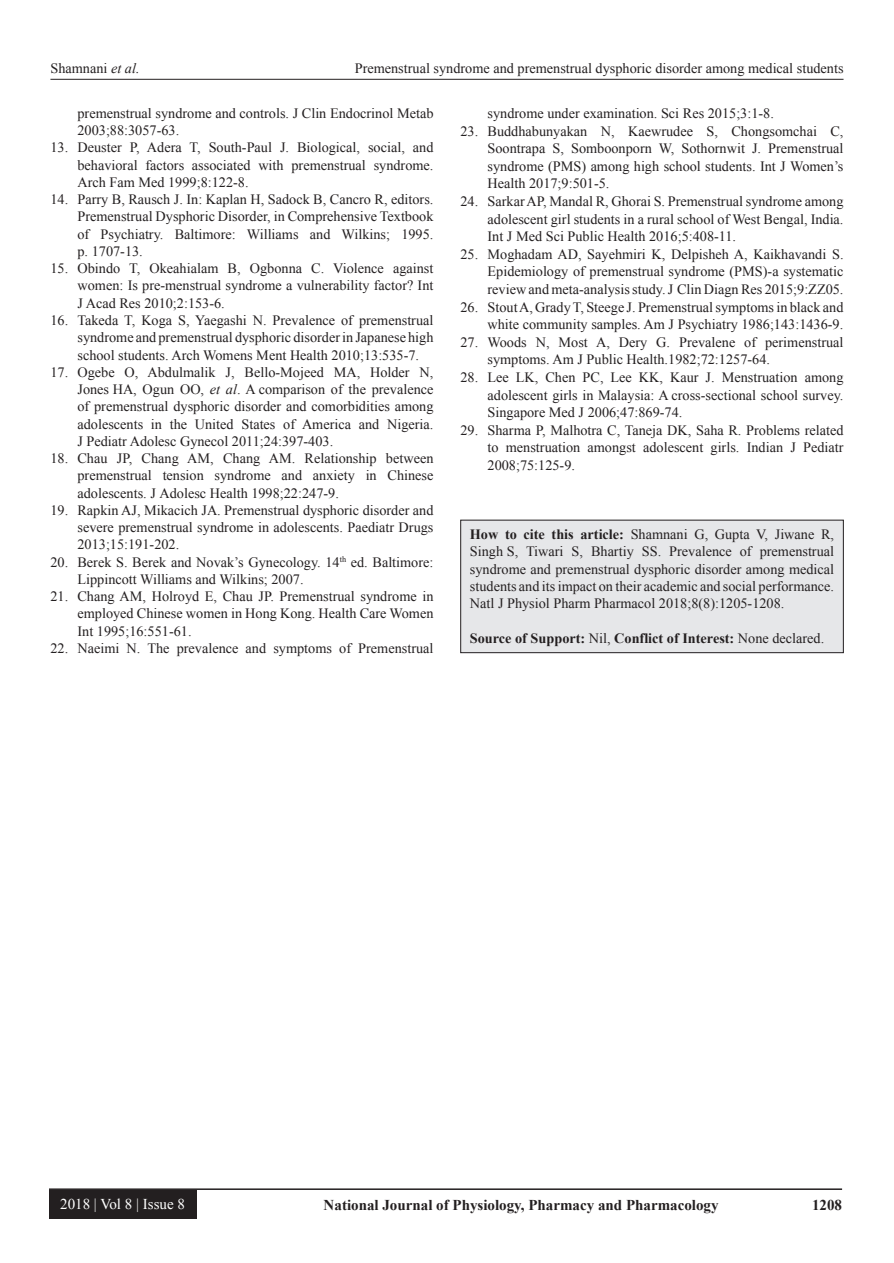
<style>
.page{position:relative;width:894px;height:1263px;background:#fff}
.page>*{position:absolute;margin:0;border:0;box-sizing:border-box;transform-origin:0 0}
.t1{font:700 15px "Times New Roman";color:#231f20}
.t2{font:15px "Times New Roman";color:#fff}
.REF{font:14.25px/17.2px "Times New Roman";color:#231f20;text-align:justify}
.HTC{font:14.25px/17.2px "Times New Roman";color:#231f20;text-align:justify}
.HTC-2{font:700 14.25px "Times New Roman";color:#231f20}
.s1{font-style:italic}
.s2{font-weight:700}
.s3{font-weight:400}
</style>
<div class="page">
<hr style="left:50px;top:79px;width:793px;height:1px;background:#231f20">
<hr style="left:49px;top:1188px;width:792px;height:1px;background:#231f20">
<div style="left:49px;top:1189px;width:147px;height:29px;background:#231f20"></div>
<div style="left:460px;top:520px;width:383px;height:132px;background:#e6e7e9"></div>
<div style="left:460px;top:520px;width:383px;height:133px;border:1px solid #231f20"></div>
<p class="HTC" style="left:50px;top:59px;width:91px">Shamnani <span class="s1">et al.</span></p>
<p class="HTC" style="left:354px;top:59px;width:490px">Premenstrual syndrome and premenstrual dysphoric disorder among medical students</p>
<p class="REF" style="left:77px;top:104px;width:357px">premenstrual syndrome and controls. J Clin Endocrinol Metab<br>2003;88:3057-63.</p>
<p class="REF" style="left:77px;top:139px;width:357px;text-indent:-27px">13. Deuster P, Adera T, South-Paul J. Biological, social, and behavioral factors associated with premenstrual syndrome.<br>Arch Fam Med 1999;8:122-8.</p>
<p class="REF" style="left:77px;top:190px;width:357px;text-indent:-27px">14. Parry B, Rausch J. In: Kaplan H, Sadock B, Cancro R, editors.<br>Premenstrual Dysphoric Disorder, in Comprehensive Textbook of Psychiatry. Baltimore: Williams and Wilkins; 1995. p. 1707-13.</p>
<p class="REF" style="left:77px;top:259px;width:357px;text-indent:-27px">15. Obindo T, Okeahialam B, Ogbonna C. Violence against women: Is pre-menstrual syndrome a vulnerability factor? Int J Acad Res 2010;2:153-6.</p>
<p class="REF" style="left:77px;top:311px;width:357px;text-indent:-27px">16. Takeda T, Koga S, Yaegashi N. Prevalence of premenstrual syndrome and premenstrual dysphoric disorder in Japanese high school students. Arch Womens Ment Health 2010;13:535-7.</p>
<p class="REF" style="left:77px;top:363px;width:357px;text-indent:-27px">17. Ogebe O, Abdulmalik J, Bello-Mojeed MA, Holder N, Jones HA, Ogun OO, <span class="s1">et al</span>. A comparison of the prevalence of premenstrual dysphoric disorder and comorbidities among adolescents in the United States of America and Nigeria.<br>J Pediatr Adolesc Gynecol 2011;24:397-403.</p>
<p class="REF" style="left:77px;top:449px;width:357px;text-indent:-27px">18. Chau JP, Chang AM, Chang AM. Relationship between premenstrual tension syndrome and anxiety in Chinese adolescents. J Adolesc Health 1998;22:247-9.</p>
<p class="REF" style="left:77px;top:501px;width:357px;text-indent:-27px">19. Rapkin AJ, Mikacich JA. Premenstrual dysphoric disorder and severe premenstrual syndrome in adolescents. Paediatr Drugs 2013;15:191-202.</p>
<p class="REF" style="left:77px;top:553px;width:357px;text-indent:-27px">20. Berek S. Berek and Novak’s Gynecology. 14<sup>th</sup> ed. Baltimore:<br>Lippincott Williams and Wilkins; 2007.</p>
<p class="REF" style="left:77px;top:587px;width:357px;text-indent:-27px">21. Chang AM, Holroyd E, Chau JP. Premenstrual syndrome in employed Chinese women in Hong Kong. Health Care Women Int 1995;16:551-61.</p>
<p class="REF" style="left:50px;top:639px;width:384px">22. Naeimi N. The prevalence and symptoms of Premenstrual</p>
<p class="REF" style="left:487px;top:104px;width:288px">syndrome under examination. Sci Res 2015;3:1-8.</p>
<p class="REF" style="left:487px;top:121px;width:357px;text-indent:-27px">23. Buddhabunyakan N, Kaewrudee S, Chongsomchai C, Soontrapa S, Somboonporn W, Sothornwit J. Premenstrual syndrome (PMS) among high school students. Int J Women’s Health 2017;9:501-5.</p>
<p class="REF" style="left:487px;top:192px;width:357px;text-indent:-27px">24. Sarkar AP, Mandal R, Ghorai S. Premenstrual syndrome among adolescent girl students in a rural school of West Bengal, India.<br>Int J Med Sci Public Health 2016;5:408-11.</p>
<p class="REF" style="left:487px;top:245px;width:357px;text-indent:-27px">25. Moghadam AD, Sayehmiri K, Delpisheh A, Kaikhavandi S.<br>Epidemiology of premenstrual syndrome (PMS)-a systematic review and meta-analysis study. J Clin Diagn Res 2015;9:ZZ05.</p>
<p class="REF" style="left:460px;top:297px;width:384px;text-align:right">26. Stout A, Grady T, Steege J. Premenstrual symptoms in black and white community samples. Am J Psychiatry 1986;143:1436-9.</p>
<p class="REF" style="left:487px;top:333px;width:357px;text-indent:-27px">27. Woods N, Most A, Dery G. Prevalene of perimenstrual symptoms. Am J Public Health.1982;72:1257-64.</p>
<p class="REF" style="left:487px;top:368px;width:357px;text-indent:-27px">28. Lee LK, Chen PC, Lee KK, Kaur J. Menstruation among adolescent girls in Malaysia: A cross-sectional school survey.<br>Singapore Med J 2006;47:869-74.</p>
<p class="REF" style="left:487px;top:421px;width:357px;text-indent:-27px">29. Sharma P, Malhotra C, Taneja DK, Saha R. Problems related to menstruation amongst adolescent girls. Indian J Pediatr 2008;75:125-9.</p>
<p class="HTC" style="left:469px;top:525px;width:365px"><span class="s2">How to cite this article:</span> Shamnani G, Gupta V, Jiwane R, Singh S, Tiwari S, Bhartiy SS. Prevalence of premenstrual syndrome and premenstrual dysphoric disorder among medical students and its impact on their academic and social performance.<br>Natl J Physiol Pharm Pharmacol 2018;8(8):1205-1208.</p>
<p class="HTC-2" style="left:469px;top:628px;width:356px">Source of Support: <span class="s3">Nil,</span> Conflict of Interest: <span class="s3">None declared.</span></p>
<p class="t2" style="left:60px;top:1193px;width:126px">2018 | Vol 8 | Issue 8</p>
<p class="t1" style="left:323px;top:1194px;width:396px">National Journal of Physiology, Pharmacy and Pharmacology</p>
<p class="t1" style="left:811px;top:1194px;width:31px">1208</p>
</div>
